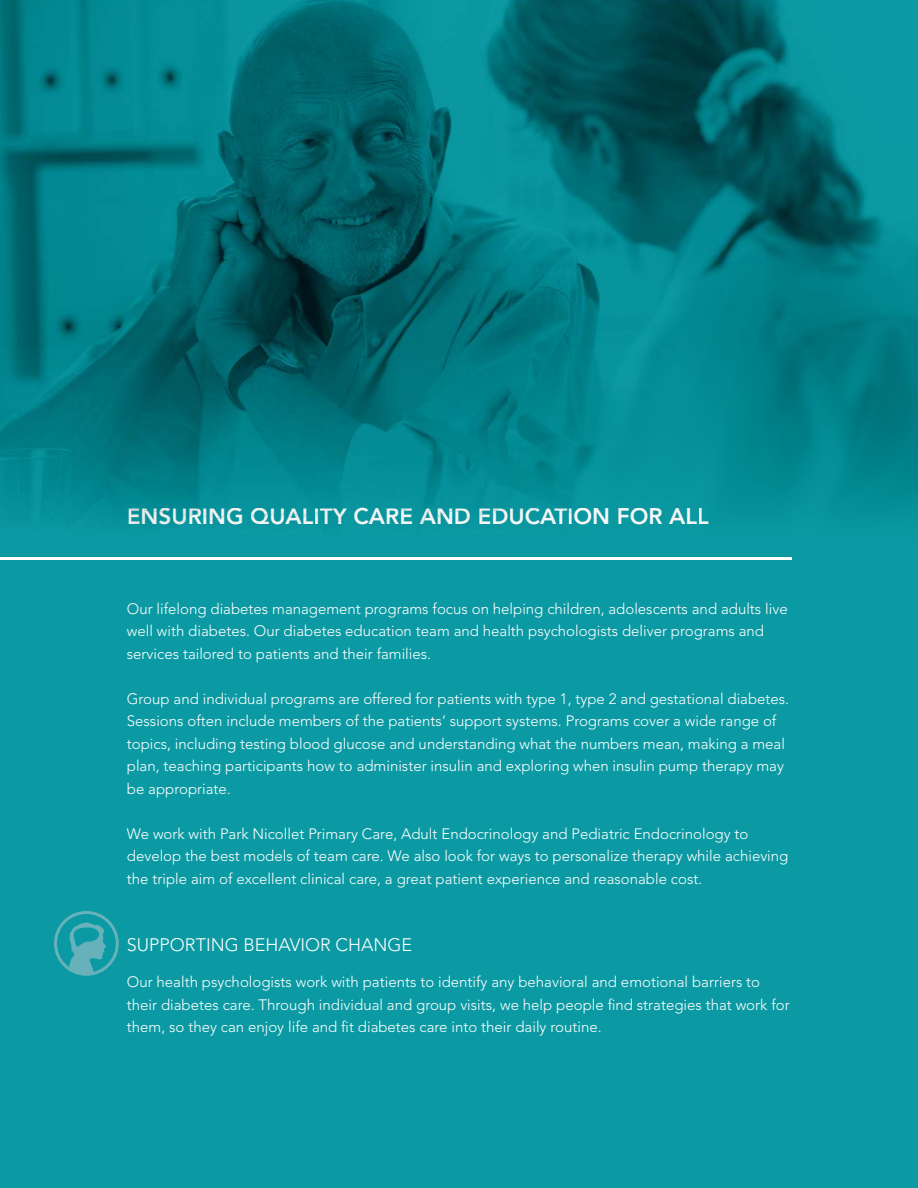
<style>
.page{position:relative;width:918px;height:1188px;background:#0b9aa3}
.page>*{position:absolute;margin:0;border:0;box-sizing:border-box;transform-origin:0 0}
.t1{font:800 22.5px "Avenir";color:#f0f1f1}
.t2{font:300 18px "Avenir";color:#fff}
.t3{font:300 15px/22.5px "Avenir";color:#fff}
.s1{color:#e6e7e8}
.s2{color:#e4e5e6}
.s3{color:#e3e4e5}
.s4{color:#eff0f0}
.s5{color:#edeeef}
.s6{color:#eeeff0}
.s7{color:#f3f4f4}
.s8{color:#f3f3f3}
.s9{color:#f4f5f5}
.s10{color:#ededee}
.s11{color:#f1f1f2}
.s12{color:#f8f8f9}
.s13{color:#f7f7f8}
.s14{color:#f6f6f7}
.s15{color:#f5f6f6}
</style>
<div class="page">
<div style="left:54px;top:911px;width:65px;height:65px;border:3px solid #67b2ba;border-radius:50%"></div>
<svg style="left:69px;top:923px;width:38px;height:51px"></svg>
<img style="left:0;top:0;width:918px;height:560px">
<img style="left:129px;top:508px;width:580px;height:17px">
<img style="left:0;top:558px;width:791px;height:1px">
<h1 class="t1" style="left:127px;top:507px;width:584px"><span class="s1">EN</span><span class="s2">S</span><span class="s3">UR</span><span class="s4">IN</span>G QUAL<span class="s4">I</span><span class="s5">T</span><span class="s6">Y</span> <span class="s7">C</span><span class="s8">A</span><span class="s9">R</span><span class="s7">E</span> <span class="s10">A</span>ND E<span class="s11">D</span><span class="s9">UCAT</span><span class="s5">I</span><span class="s12">O</span><span class="s13">N</span> <span class="s14">FO</span><span class="s13">R</span> <span class="s14">AL</span><span class="s15">L</span></h1>
<p class="t3" style="left:127px;top:598px;width:662px">Our lifelong diabetes management programs focus on helping children, adolescents and adults live well with diabetes. Our diabetes education team and health psychologists deliver programs and services tailored to patients and their families.</p>
<p class="t3" style="left:127px;top:688px;width:664px">Group and individual programs are offered for patients with type 1, type 2 and gestational diabetes.<br>Sessions often include members of the patients’ support systems. Programs cover a wide range of topics, including testing blood glucose and understanding what the numbers mean, making a meal plan, teaching participants how to administer insulin and exploring when insulin pump therapy may be appropriate.</p>
<p class="t3" style="left:127px;top:823px;width:663px">We work with Park Nicollet Primary Care, Adult Endocrinology and Pediatric Endocrinology to develop the best models of team care. We also look for ways to personalize therapy while achieving the triple aim of excellent clinical care, a great patient experience and reasonable cost.</p>
<p class="t2" style="left:127px;top:937px;width:287px">SUPPORTING BEHAVIOR CHANGE</p>
<p class="t3" style="left:127px;top:972px;width:664px">Our health psychologists work with patients to identify any behavioral and emotional barriers to their diabetes care. Through individual and group visits, we help people find strategies that work for them, so they can enjoy life and fit diabetes care into their daily routine.</p>
</div>
